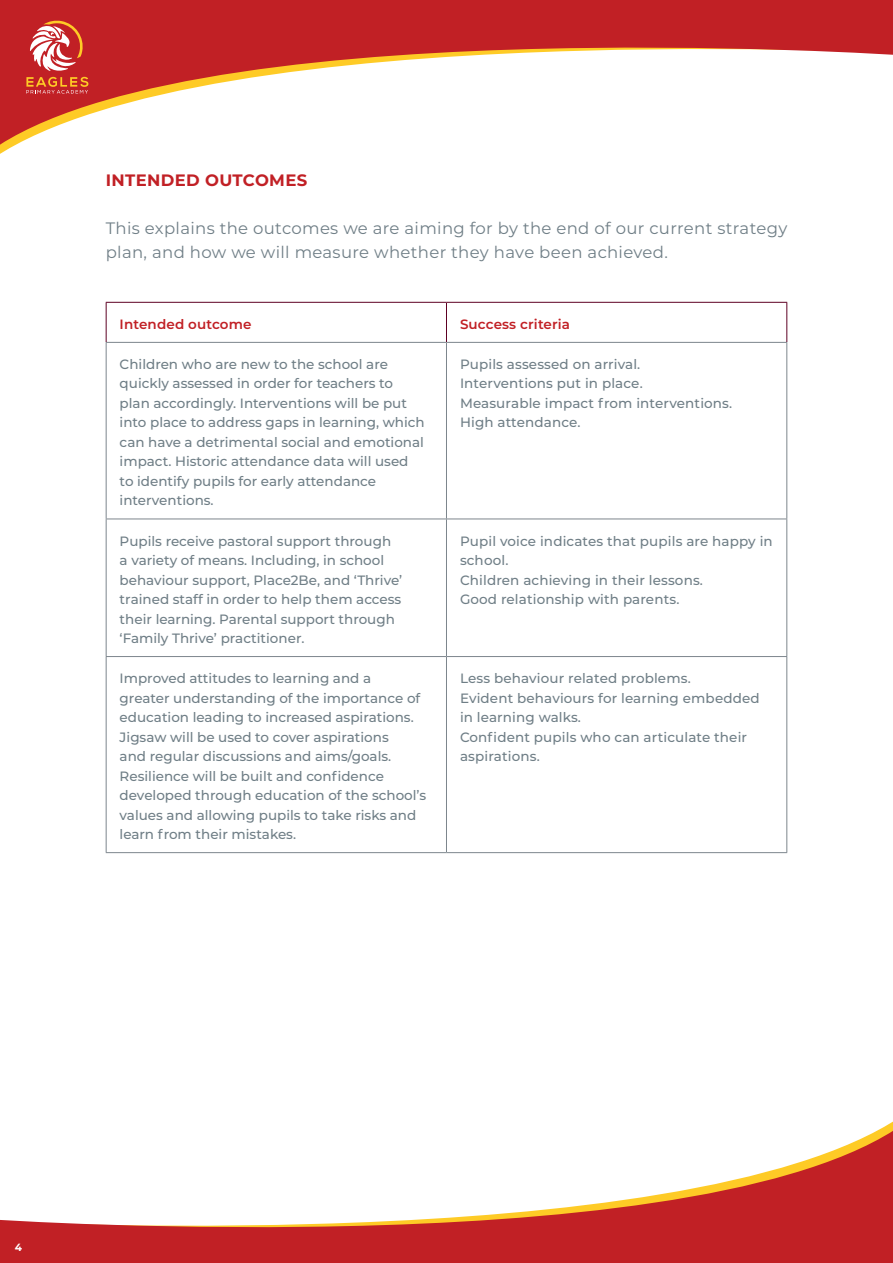
<style>
.page{position:relative;width:893px;height:1263px;background:#fff}
.page>*{position:absolute;margin:0;border:0;box-sizing:border-box;transform-origin:0 0}
.t1{font:16.5px/24px "Montserrat";letter-spacing:.02em;color:#6f7e86}
.t2{font:700 16.5px "Montserrat";letter-spacing:.02em;color:#c12025}
.t3{font:500 13.5px/19.5px "Montserrat";color:#6f7e86}
.t4{font:600 13.5px "Montserrat";letter-spacing:.01em;color:#c12025}
.t5{font:700 10.5px "Montserrat";color:#fff}
</style>
<div class="page">
<svg style="left:0;top:0;width:893px;height:312px"></svg>
<svg style="left:0;top:1121px;width:893px;height:142px"></svg>
<svg style="left:26px;top:20px;width:62px;height:74px;background:#d25c51"></svg>
<hr style="left:106px;top:342px;width:340px;height:1px;background:#7d868d">
<hr style="left:106px;top:343px;width:1px;height:176px;background:#7d868d">
<hr style="left:446px;top:342px;width:341px;height:1px;background:#7d868d">
<hr style="left:446px;top:343px;width:1px;height:176px;background:#7d868d">
<hr style="left:786px;top:343px;width:1px;height:176px;background:#7d868d">
<hr style="left:106px;top:519px;width:340px;height:1px;background:#7d868d">
<hr style="left:106px;top:519px;width:1px;height:137px;background:#7d868d">
<hr style="left:446px;top:519px;width:341px;height:1px;background:#7d868d">
<hr style="left:446px;top:519px;width:1px;height:137px;background:#7d868d">
<hr style="left:786px;top:519px;width:1px;height:137px;background:#7d868d">
<hr style="left:106px;top:656px;width:340px;height:1px;background:#7d868d">
<hr style="left:106px;top:657px;width:1px;height:195px;background:#7d868d">
<hr style="left:446px;top:656px;width:341px;height:1px;background:#7d868d">
<hr style="left:446px;top:657px;width:1px;height:195px;background:#7d868d">
<hr style="left:786px;top:657px;width:1px;height:195px;background:#7d868d">
<hr style="left:106px;top:852px;width:340px;height:1px;background:#7d868d">
<hr style="left:446px;top:852px;width:341px;height:1px;background:#7d868d">
<hr style="left:106px;top:302px;width:340px;height:1px;background:#5d0023">
<hr style="left:106px;top:303px;width:1px;height:39px;background:#5d0023">
<hr style="left:446px;top:302px;width:341px;height:1px;background:#5d0023">
<hr style="left:446px;top:303px;width:1px;height:39px;background:#5d0023">
<hr style="left:786px;top:303px;width:1px;height:39px;background:#5d0023">
<p class="t2" style="left:106px;top:168px;width:203px">INTENDED OUTCOMES</p>
<p class="t1" style="left:106px;top:216px;width:683px">This explains the outcomes we are aiming for by the end of our current strategy plan, and how we will measure whether they have been achieved.</p>
<p class="t4" style="left:120px;top:314px;width:133px">Intended outcome</p>
<p class="t4" style="left:460px;top:314px;width:112px">Success criteria</p>
<p class="t3" style="left:120px;top:354px;width:306px">Children who are new to the school are quickly assessed in order for teachers to plan accordingly. Interventions will be put into place to address gaps in learning, which can have a detrimental social and emotional impact. Historic attendance data will used to identify pupils for early attendance interventions.</p>
<p class="t3" style="left:460px;top:354px;width:182px">Pupils assessed on arrival.</p>
<p class="t3" style="left:460px;top:373px;width:184px">Interventions put in place.</p>
<p class="t3" style="left:460px;top:393px;width:274px">Measurable impact from interventions.</p>
<p class="t3" style="left:460px;top:412px;width:122px">High attendance.</p>
<p class="t3" style="left:120px;top:530px;width:284px">Pupils receive pastoral support through a variety of means. Including, in school behaviour support, Place2Be, and ‘Thrive’ trained staff in order to help them access their learning. Parental support through ‘Family Thrive’ practitioner.</p>
<p class="t3" style="left:460px;top:530px;width:314px">Pupil voice indicates that pupils are happy in school.</p>
<p class="t3" style="left:460px;top:569px;width:244px">Children achieving in their lessons.</p>
<p class="t3" style="left:460px;top:589px;width:221px">Good relationship with parents.</p>
<p class="t3" style="left:120px;top:668px;width:308px">Improved attitudes to learning and a<br>greater understanding of the importance of education leading to increased aspirations.<br>Jigsaw will be used to cover aspirations<br>and regular discussions and aims/goals.<br>Resilience will be built and confidence developed through education of the school’s values and allowing pupils to take risks and learn from their mistakes.</p>
<p class="t3" style="left:460px;top:668px;width:232px">Less behaviour related problems.</p>
<p class="t3" style="left:460px;top:687px;width:301px">Evident behaviours for learning embedded in learning walks.</p>
<p class="t3" style="left:460px;top:726px;width:289px">Confident pupils who can articulate their aspirations.</p>
<p class="t5" style="left:15px;top:1240px;width:9px">4</p>
</div>
